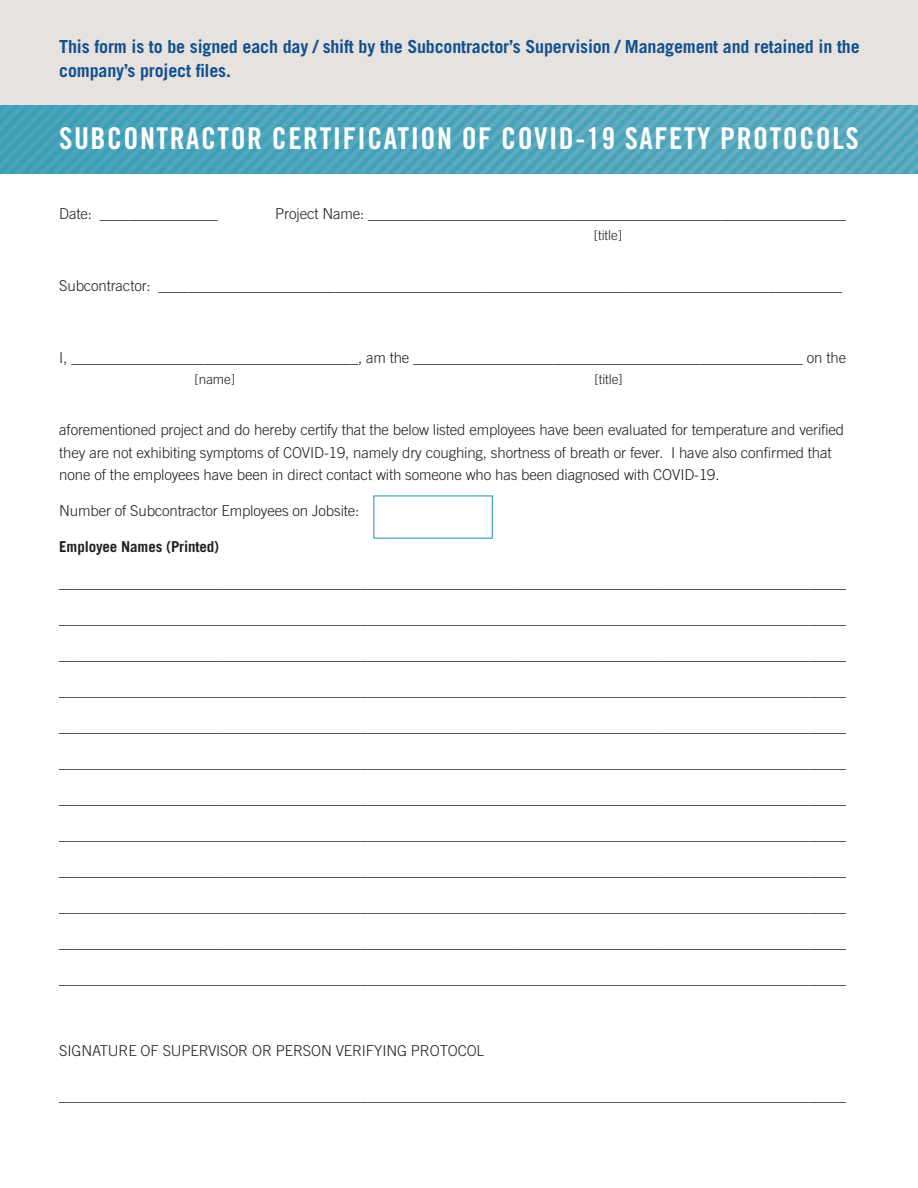
<style>
.page{position:relative;width:918px;height:1188px;background:#fff}
.page>*{position:absolute;margin:0;border:0;box-sizing:border-box;transform-origin:0 0}
.t1{font:30px "Trade Gothic Bold Cond Twenty";letter-spacing:.05em;color:#fff}
.t2{font:700 18px/24px "Trade Gothic";letter-spacing:-.01em;color:#12518f}
.t3{font:300 15px/22.5px "Trade Gothic";letter-spacing:-.01em;color:#231f20}
.t4{font:700 15px "Trade Gothic";letter-spacing:-.01em;color:#231f20}
.t5{font:300 13.5px "Trade Gothic";letter-spacing:-.01em;color:#231f20}
</style>
<div class="page">
<div style="left:0;top:0;width:918px;height:106px;background:#e7e2de"></div>
<img style="left:0;top:106px;width:918px;height:67px">
<p class="t2" style="left:59px;top:34px;width:802px">This form is to be signed each day / shift by the Subcontractor’s Supervision / Management and retained in the company’s project files.</p>
<p class="t1" style="left:59px;top:120px;width:801px">SUBCONTRACTOR CERTIFICATION OF COVID-19 SAFETY PROTOCOLS</p>
<p class="t3" style="left:59px;top:202px;width:160px">Date: ________________</p>
<p class="t3" style="left:275px;top:202px;width:572px">Project Name: _________________________________________________________________</p>
<p class="t5" style="left:594px;top:227px;width:30px">[title]</p>
<p class="t3" style="left:59px;top:274px;width:785px">Subcontractor: _____________________________________________________________________________________________</p>
<p class="t3" style="left:59px;top:346px;width:788px">I, _______________________________________, am the _____________________________________________________ on the</p>
<p class="t5" style="left:195px;top:372px;width:42px">[name]</p>
<p class="t5" style="left:594px;top:372px;width:30px">[title]</p>
<p class="t3" style="left:59px;top:418px;width:787px">aforementioned project and do hereby certify that the below listed employees have been evaluated for temperature and verified they are not exhibiting symptoms of COVID-19, namely dry coughing, shortness of breath or fever. I have also confirmed that none of the employees have been in direct contact with someone who has been diagnosed with COVID-19.</p>
<p class="t3" style="left:59px;top:499px;width:302px">Number of Subcontractor Employees on Jobsite:</p>
<p class="t4" style="left:59px;top:538px;width:161px">Employee Names (Printed)</p>
<p class="t3" style="left:59px;top:571px;width:788px">___________________________________________________________________________________________________________</p>
<p class="t3" style="left:59px;top:607px;width:788px">___________________________________________________________________________________________________________</p>
<p class="t3" style="left:59px;top:643px;width:788px">___________________________________________________________________________________________________________</p>
<p class="t3" style="left:59px;top:679px;width:788px">___________________________________________________________________________________________________________</p>
<p class="t3" style="left:59px;top:715px;width:788px">___________________________________________________________________________________________________________</p>
<p class="t3" style="left:59px;top:751px;width:788px">___________________________________________________________________________________________________________</p>
<p class="t3" style="left:59px;top:787px;width:788px">___________________________________________________________________________________________________________</p>
<p class="t3" style="left:59px;top:823px;width:788px">___________________________________________________________________________________________________________</p>
<p class="t3" style="left:59px;top:859px;width:788px">___________________________________________________________________________________________________________</p>
<p class="t3" style="left:59px;top:895px;width:788px">___________________________________________________________________________________________________________</p>
<p class="t3" style="left:59px;top:931px;width:788px">___________________________________________________________________________________________________________</p>
<p class="t3" style="left:59px;top:967px;width:788px">___________________________________________________________________________________________________________</p>
<p class="t3" style="left:59px;top:1039px;width:426px">SIGNATURE OF SUPERVISOR OR PERSON VERIFYING PROTOCOL</p>
<p class="t3" style="left:59px;top:1084px;width:788px">___________________________________________________________________________________________________________</p>
</div>
